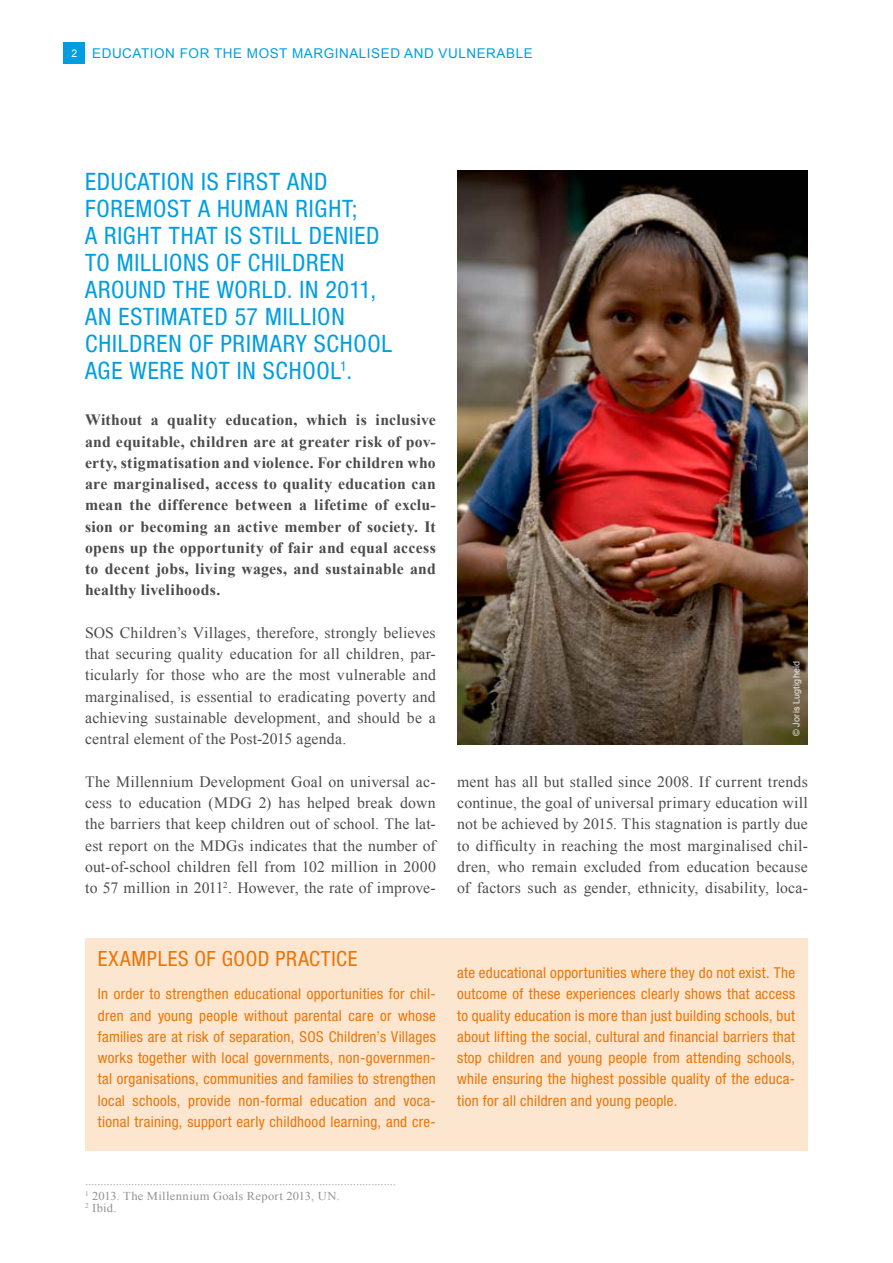
<style>
.page{position:relative;width:893px;height:1263px;background:#fff}
.page>*{position:absolute;margin:0;border:0;box-sizing:border-box;transform-origin:0 0}
.t1{font:condensed 24px/27px "Helvetica Neue LT Std";letter-spacing:.035em;color:#009ee0}
.t2{font:condensed 21px "Helvetica Neue LT Std";letter-spacing:.03em;color:#ec7405}
.t3{font:15.75px/21.3px "Times New Roman";letter-spacing:.01em;color:#4b4b4d;text-align:justify}
.t4{font:700 15.75px/21.3px "Times New Roman";letter-spacing:.02em;color:#4b4b4d;text-align:justify}
.t5{font:condensed 15px/21.3px "Helvetica Neue LT Std";letter-spacing:.02em;color:#ec7405;text-align:justify}
.t6{font:13.5px "Arial";letter-spacing:.04em;color:#009ee0}
.t7{font:12px/15px "Times New Roman";letter-spacing:.025em;color:#919294;scale:1.05 1}
.t8{font:9px "Arial";letter-spacing:.02em;color:#fff}
.s1{font-size:10.5px;color:#fff}
</style>
<div class="page">
<img style="left:457px;top:170px;width:351px;height:574px">
<div style="left:85px;top:938px;width:723px;height:212px;background:#fde6d0"></div>
<div style="left:64px;top:43px;width:21px;height:21px;background:#009ee0"></div>
<p class="t6" style="left:71px;top:44px;width:461px"><span class="s1">2</span> EDUCATION FOR THE MOST MARGINALISED AND VULNERABLE</p>
<h1 class="t1" style="left:85px;top:168px;width:308px">Education is first and foremost a human right;<br>a right that is still denied to millions of children around the world. In 2011, an estimated 57 million children of primary school age were not in school<sup>1</sup>.</h1>
<p class="t4" style="left:85px;top:409px;width:352px">Without a quality education, which is inclusive and equitable, children are at greater risk of pov&shy;erty, stigmatisation and violence. For children who are marginalised, access to quality education can mean the difference between a lifetime of exclu&shy;sion or becoming an active member of society. It opens up the opportunity of fair and equal access to decent jobs, living wages, and sustainable and healthy livelihoods.</p>
<p class="t3" style="left:85px;top:622px;width:352px">SOS Children’s Villages, therefore, strongly believes that securing quality education for all children, par&shy;ticularly for those who are the most vulnerable and marginalised, is essential to eradicating poverty and achieving sustainable development, and should be a central element of the Post-2015 agenda.</p>
<p class="t3" style="left:85px;top:770px;width:352px">The Millennium Development Goal on universal ac&shy;cess to education (MDG 2) has helped break down the barriers that keep children out of school. The lat&shy;est report on the MDGs indicates that the number of out-of-school children fell from 102 million in 2000 to 57 million in 2011<sup>2</sup>. However, the rate of improve-</p>
<p class="t3" style="left:457px;top:770px;width:352px">ment has all but stalled since 2008. If current trends continue, the goal of universal primary education will not be achieved by 2015. This stagnation is partly due to difficulty in reaching the most marginalised chil&shy;dren, who remain excluded from education because of factors such as gender, ethnicity, disability, loca-</p>
<p class="t8" style="left:790px;top:736px;width:76px;rotate:-90deg">© JORIS LUGTIGHEID</p>
<h2 class="t2" style="left:98px;top:946px;width:250px">Examples of good practiCe</h2>
<p class="t5" style="left:98px;top:983px;width:340px">In order to strengthen educational opportunities for chil&shy;dren and young people without parental care or whose families are at risk of separation, SOS</p>
<p class="t5" style="left:98px;top:1026px;width:340px;text-indent:231px">Children’s Villages works together with local governments, non-governmen&shy;tal organisations, communities and families to strengthen local schools, provide non-formal education and voca&shy;tional training, support early childhood learning, and cre-</p>
<p class="t5" style="left:457px;top:962px;width:340px">ate educational opportunities where they do not exist. The outcome of these experiences clearly shows that access to quality education is more than just building schools, but about lifting the social, cultural and financial barriers that stop children and young people from attending schools, while ensuring the highest possible quality of the educa&shy;tion for all children and young people.</p>
<p class="t7" style="left:85px;top:1173px;width:298px">.....................................................................................................<br><sup>1</sup> 2013. The Millennium Goals Report 2013, UN.</p>
<p class="t7" style="left:85px;top:1200px;width:32px"><sup>2</sup> Ibid.</p>
</div>
